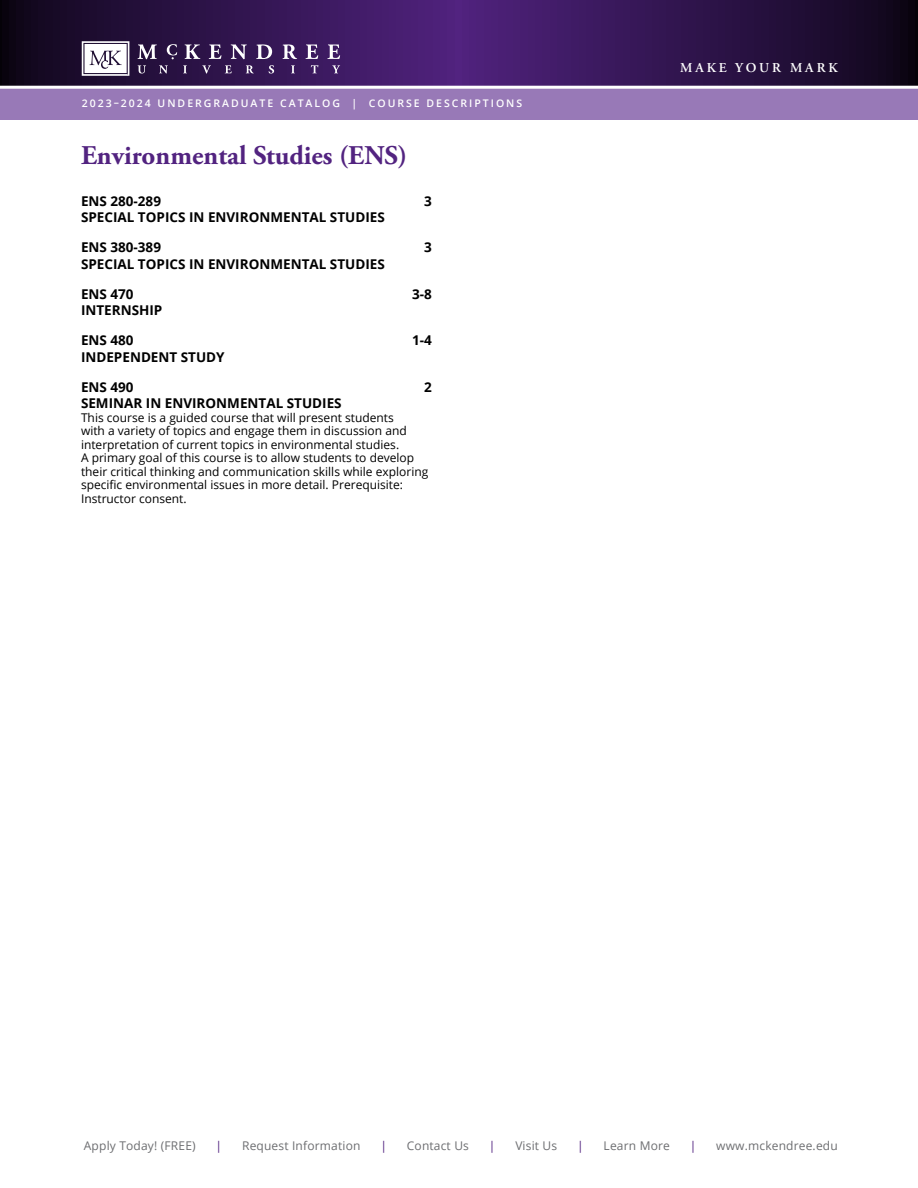
<style>
.page{position:relative;width:918px;height:1188px;background:#fff}
.page>*{position:absolute;margin:0;border:0;box-sizing:border-box;transform-origin:0 0}
.BodyHeads_18PurpleCo{font:700 27px "Adobe Garamond Pro";color:#522380}
.CourseDescHead9_11Se{font:700 13.5px "Open Sans";color:#000}
.t1{font:600 13.5px "Adobe Garamond Pro";letter-spacing:.215em;color:#fff}
.CourseDescBody7_8{font:12px/13.5px "Open Sans";color:#000}
.t2{font:12px "Open Sans";letter-spacing:.015em;color:#6d6e71}
.t3{font:12px "Open Sans";color:#522380}
.t4{font:600 10.5px "Open Sans";letter-spacing:.19em;color:#fff}
</style>
<div class="page">
<div style="left:0;top:86px;width:918px;height:34px;background:#9879b7"></div>
<svg style="left:0;top:0;width:918px;height:86px;background:#30154c"></svg>
<svg style="left:82px;top:41px;width:47px;height:35px"></svg>
<svg style="left:138px;top:44px;width:19px;height:15px"></svg>
<svg style="left:185px;top:44px;width:15px;height:15px"></svg>
<svg style="left:209px;top:44px;width:12px;height:15px"></svg>
<svg style="left:231px;top:44px;width:16px;height:15px"></svg>
<svg style="left:256px;top:44px;width:16px;height:15px"></svg>
<svg style="left:283px;top:44px;width:14px;height:15px"></svg>
<svg style="left:306px;top:44px;width:12px;height:15px"></svg>
<svg style="left:327px;top:44px;width:13px;height:15px"></svg>
<svg style="left:138px;top:65px;width:8px;height:9px"></svg>
<svg style="left:159px;top:65px;width:9px;height:8px"></svg>
<svg style="left:183px;top:65px;width:4px;height:8px"></svg>
<svg style="left:202px;top:65px;width:9px;height:9px"></svg>
<svg style="left:225px;top:65px;width:7px;height:8px"></svg>
<svg style="left:246px;top:65px;width:8px;height:8px"></svg>
<svg style="left:269px;top:65px;width:5px;height:9px"></svg>
<svg style="left:291px;top:65px;width:4px;height:8px"></svg>
<svg style="left:311px;top:65px;width:7px;height:8px"></svg>
<svg style="left:332px;top:65px;width:8px;height:8px"></svg>
<svg style="left:167px;top:44px;width:10px;height:15px"></svg>
<hr style="left:0;top:86px;width:918px;height:3px;background:#fff">
<p class="t4" style="left:82px;top:96px;width:442px">2023–2024 UNDERGRADUATE CATALOG | COURSE DESCRIPTIONS</p>
<p class="BodyHeads_18PurpleCo" style="left:81px;top:139px;width:328px">Environmental Studies (ENS)</p>
<p class="CourseDescHead9_11Se" style="left:81px;top:191px;width:82px">ENS 280-289</p>
<p class="CourseDescHead9_11Se" style="left:424px;top:191px;width:9px">3</p>
<p class="CourseDescHead9_11Se" style="left:81px;top:208px;width:305px">SPECIAL TOPICS IN ENVIRONMENTAL STUDIES</p>
<p class="CourseDescHead9_11Se" style="left:81px;top:238px;width:82px">ENS 380-389</p>
<p class="CourseDescHead9_11Se" style="left:424px;top:238px;width:9px">3</p>
<p class="CourseDescHead9_11Se" style="left:81px;top:254px;width:305px">SPECIAL TOPICS IN ENVIRONMENTAL STUDIES</p>
<p class="CourseDescHead9_11Se" style="left:81px;top:284px;width:54px">ENS 470</p>
<p class="CourseDescHead9_11Se" style="left:412px;top:284px;width:21px">3-8</p>
<p class="CourseDescHead9_11Se" style="left:81px;top:301px;width:83px">INTERNSHIP</p>
<p class="CourseDescHead9_11Se" style="left:81px;top:331px;width:54px">ENS 480</p>
<p class="CourseDescHead9_11Se" style="left:412px;top:331px;width:21px">1-4</p>
<p class="CourseDescHead9_11Se" style="left:81px;top:347px;width:145px">INDEPENDENT STUDY</p>
<p class="CourseDescHead9_11Se" style="left:81px;top:377px;width:54px">ENS 490</p>
<p class="CourseDescHead9_11Se" style="left:424px;top:377px;width:9px">2</p>
<p class="CourseDescHead9_11Se" style="left:81px;top:394px;width:262px">SEMINAR IN ENVIRONMENTAL STUDIES</p>
<p class="CourseDescBody7_8" style="left:81px;top:410px;width:349px">This course is a guided course that will present students<br>with a variety of topics and engage them in discussion and interpretation of current topics in environmental studies.<br>A primary goal of this course is to allow students to develop their critical thinking and communication skills while exploring specific environmental issues in more detail. Prerequisite:<br>Instructor consent.</p>
<p class="t1" style="left:680px;top:60px;width:159px">MAKE YOUR MARK</p>
<p class="t2" style="left:84px;top:1138px;width:113px">Apply Today! (FREE)</p>
<p class="t3" style="left:216px;top:1138px;width:8px">|</p>
<p class="t2" style="left:242px;top:1138px;width:120px">Request Information</p>
<p class="t3" style="left:380px;top:1138px;width:8px">|</p>
<p class="t2" style="left:407px;top:1138px;width:64px">Contact Us</p>
<p class="t3" style="left:489px;top:1138px;width:8px">|</p>
<p class="t2" style="left:515px;top:1138px;width:43px">Visit Us</p>
<p class="t3" style="left:577px;top:1138px;width:8px">|</p>
<p class="t2" style="left:604px;top:1138px;width:68px">Learn More</p>
<p class="t3" style="left:690px;top:1138px;width:8px">|</p>
<p class="t2" style="left:716px;top:1138px;width:123px">www.mckendree.edu</p>
</div>
